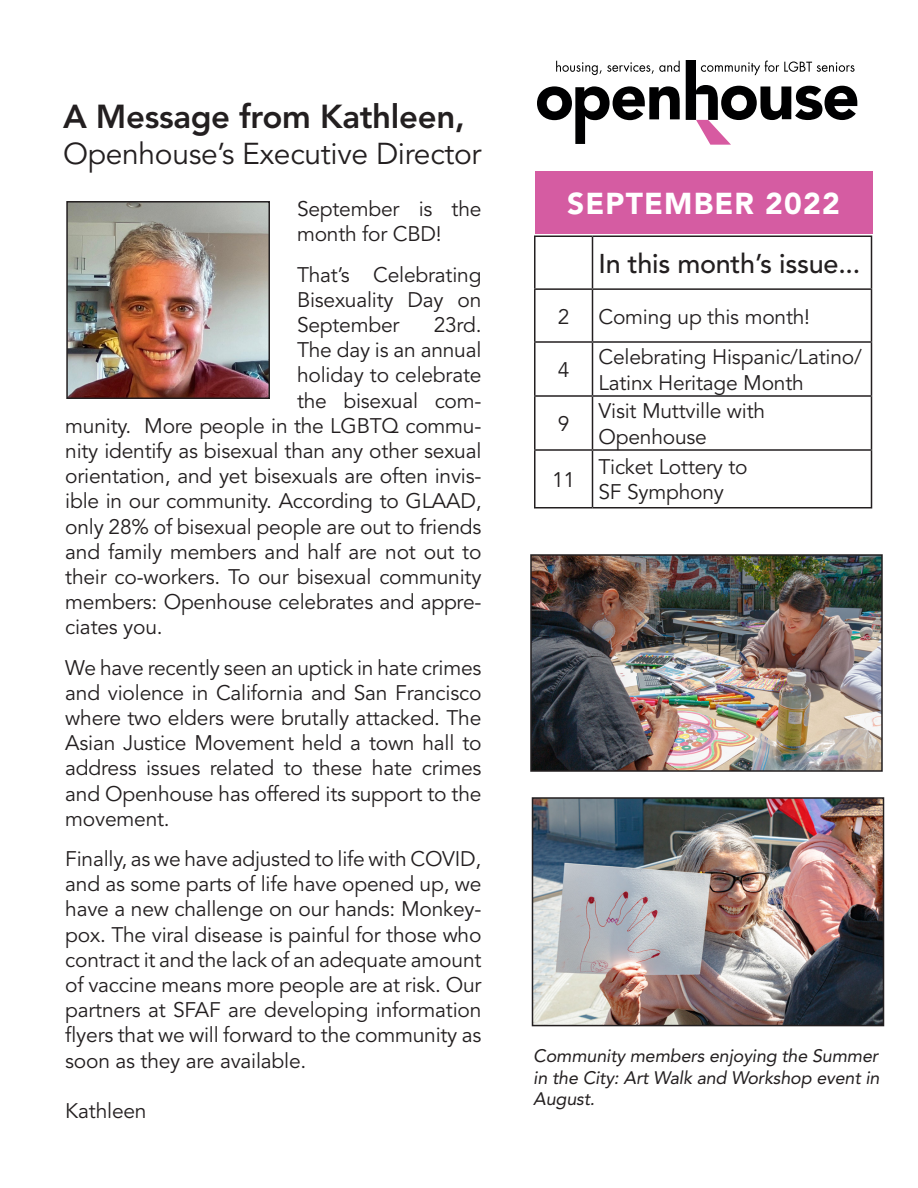
<style>
.page{position:relative;width:918px;height:1188px;background:#fff}
.page>*{position:absolute;margin:0;border:0;box-sizing:border-box;transform-origin:0 0}
.t1{font:800 33px "Avenir";letter-spacing:-.01em;color:#231f20}
.t2{font:30px "Avenir";letter-spacing:-.01em;color:#231f20}
.t3{font:900 30px "Avenir";letter-spacing:.04em;color:#fff}
.t4{font:500 27px "Avenir";letter-spacing:-.01em;color:#231f20}
.t5{font:21px/25.2px "Avenir";letter-spacing:-.01em;color:#231f20;text-align:justify}
.t6{font:italic 18px/21.6px "Avenir";letter-spacing:-.01em;color:#231f20;text-align:justify}
</style>
<div class="page">
<div style="left:536px;top:171px;width:337px;height:63px;background:#d55ca2"></div>
<svg style="left:556px;top:61px;width:124px;height:14px"></svg>
<svg style="left:537px;top:86px;width:143px;height:58px"></svg>
<svg style="left:686px;top:60px;width:171px;height:85px"></svg>
<hr style="left:534px;top:236px;width:58px;height:1px;background:#231f20">
<hr style="left:534px;top:237px;width:2px;height:51px;background:#231f20">
<hr style="left:592px;top:236px;width:280px;height:1px;background:#231f20">
<hr style="left:592px;top:237px;width:1px;height:51px;background:#231f20">
<hr style="left:871px;top:237px;width:1px;height:51px;background:#231f20">
<hr style="left:534px;top:288px;width:58px;height:2px;background:#231f20">
<hr style="left:534px;top:290px;width:2px;height:51px;background:#231f20">
<hr style="left:592px;top:288px;width:280px;height:2px;background:#231f20">
<hr style="left:592px;top:290px;width:1px;height:51px;background:#231f20">
<hr style="left:871px;top:290px;width:1px;height:51px;background:#231f20">
<hr style="left:534px;top:341px;width:58px;height:2px;background:#231f20">
<hr style="left:534px;top:343px;width:2px;height:52px;background:#231f20">
<hr style="left:592px;top:341px;width:280px;height:2px;background:#231f20">
<hr style="left:592px;top:343px;width:1px;height:52px;background:#231f20">
<hr style="left:871px;top:343px;width:1px;height:52px;background:#231f20">
<hr style="left:534px;top:395px;width:58px;height:2px;background:#231f20">
<hr style="left:534px;top:397px;width:2px;height:52px;background:#231f20">
<hr style="left:592px;top:395px;width:280px;height:2px;background:#231f20">
<hr style="left:592px;top:397px;width:1px;height:52px;background:#231f20">
<hr style="left:871px;top:397px;width:1px;height:52px;background:#231f20">
<hr style="left:534px;top:449px;width:58px;height:2px;background:#231f20">
<hr style="left:534px;top:451px;width:2px;height:56px;background:#231f20">
<hr style="left:592px;top:449px;width:280px;height:2px;background:#231f20">
<hr style="left:592px;top:451px;width:1px;height:56px;background:#231f20">
<hr style="left:871px;top:451px;width:1px;height:56px;background:#231f20">
<hr style="left:534px;top:507px;width:58px;height:1px;background:#231f20">
<hr style="left:592px;top:507px;width:280px;height:1px;background:#231f20">
<img style="left:69px;top:204px;width:198px;height:192px">
<div style="left:66px;top:201px;width:204px;height:198px;border:2px solid #231f20"></div>
<img style="left:533px;top:557px;width:347px;height:212px">
<div style="left:530px;top:554px;width:353px;height:218px;border:2px solid #231f20"></div>
<img style="left:535px;top:800px;width:346px;height:223px">
<div style="left:532px;top:797px;width:352px;height:229px;border:2px solid #231f20"></div>
<p class="t1" style="left:63px;top:97px;width:403px">A Message from Kathleen,</p>
<p class="t2" style="left:63px;top:137px;width:420px">Openhouse’s Executive Director</p>
<p class="t5" style="left:297px;top:197px;width:186px">September is the month for CBD!</p>
<p class="t5" style="left:297px;top:262px;width:186px">That’s Celebrating Bisexuality Day on September</p>
<p class="t5" style="left:434px;top:313px;width:49px">23rd.</p>
<p class="t5" style="left:297px;top:338px;width:186px">The day is an annual</p>
<p class="t5" style="left:297px;top:363px;width:186px">holiday to celebrate</p>
<p class="t5" style="left:297px;top:388px;width:186px">the bisexual com-</p>
<p class="t5" style="left:65px;top:414px;width:418px">munity. More people in the LGBTQ commu-</p>
<p class="t5" style="left:65px;top:439px;width:418px">nity identify as bisexual than any other sexual</p>
<p class="t5" style="left:65px;top:464px;width:418px">orientation, and yet bisexuals are often invis-</p>
<p class="t5" style="left:65px;top:489px;width:418px">ible in our community. According to GLAAD,</p>
<p class="t5" style="left:65px;top:514px;width:418px">only 28% of bisexual people are out to friends</p>
<p class="t5" style="left:65px;top:540px;width:418px">and family members and half are not out to</p>
<p class="t5" style="left:65px;top:565px;width:418px">their co-workers. To our bisexual community</p>
<p class="t5" style="left:65px;top:590px;width:418px">members: Openhouse celebrates and appre-</p>
<p class="t5" style="left:65px;top:615px;width:99px">ciates you.</p>
<p class="t5" style="left:65px;top:655px;width:418px">We have recently seen an uptick in hate crimes and violence in California and San Francisco where two elders were brutally attacked. The Asian Justice Movement held a town hall to address issues related to these hate crimes and Openhouse has offered its support to the movement.</p>
<p class="t5" style="left:65px;top:847px;width:418px">Finally, as we have adjusted to life with COVID, and as some parts of life have opened up, we have a new challenge on our hands: Monkey&shy;pox. The viral disease is painful for those who contract it and the lack of an adequate amount of vaccine means more people are at risk. Our partners at SFAF are developing information flyers that we will forward to the community as soon as they are available.</p>
<p class="t5" style="left:65px;top:1099px;width:83px">Kathleen</p>
<p class="t3" style="left:567px;top:185px;width:274px">SEPTEMBER 2022</p>
<p class="t4" style="left:598px;top:248px;width:263px">In this month’s issue...</p>
<p class="t5" style="left:558px;top:304px;width:13px">2</p>
<p class="t5" style="left:598px;top:304px;width:213px">Coming up this month!</p>
<p class="t5" style="left:558px;top:358px;width:13px">4</p>
<p class="t5" style="left:598px;top:345px;width:265px">Celebrating Hispanic/Latino/<br>Latinx Heritage Month</p>
<p class="t5" style="left:558px;top:412px;width:13px">9</p>
<p class="t5" style="left:552px;top:468px;width:25px">11</p>
<p class="t5" style="left:598px;top:399px;width:168px">Visit Muttville with</p>
<p class="t5" style="left:598px;top:424px;width:110px">Openhouse</p>
<p class="t5" style="left:598px;top:455px;width:151px">Ticket Lottery to</p>
<p class="t5" style="left:598px;top:480px;width:127px">SF Symphony</p>
<p class="t6" style="left:533px;top:1045px;width:348px">Community members enjoying the Summer in the City: Art Walk and Workshop event in August.</p>
</div>
